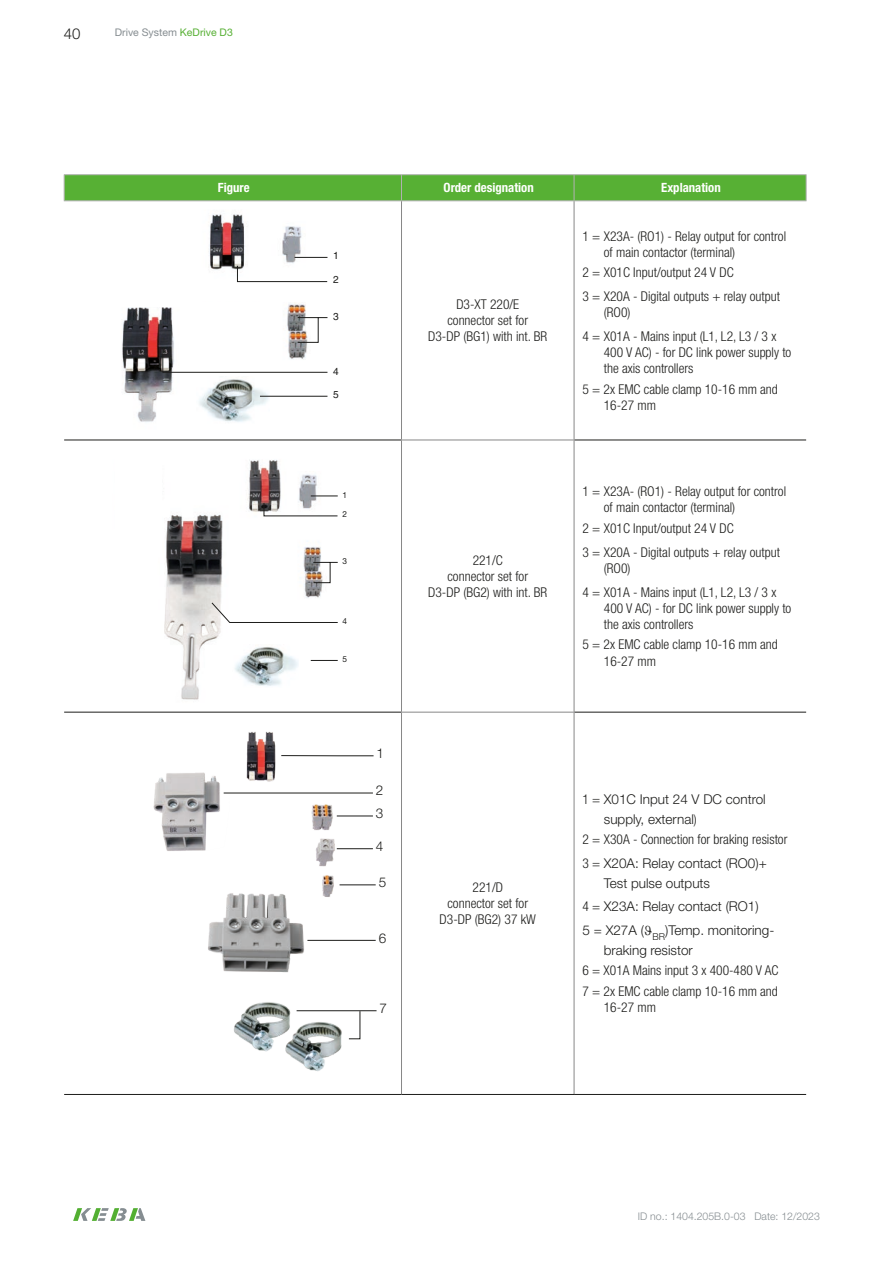
<style>
.page{position:relative;width:893px;height:1263px;background:#fff}
.page>*{position:absolute;margin:0;border:0;box-sizing:border-box;transform-origin:0 0}
.t1{font:300 15px "Helvetica Neue LT Std";color:#1d1d1b}
.t2{font:300 condensed 13.5px/16.2px "Helvetica Neue LT Std";color:#1d1d1b}
.t3{font:300 13.5px/19.5px "Helvetica Neue LT Std";color:#1d1d1b}
.t4{font:300 13.5px/23px "Helvetica Neue LT Pro";color:#1d1d1b}
.t5{font:700 condensed 12.75px "Helvetica Neue LT Std";color:#fff}
.t6{font:300 10.5px "Helvetica Neue LT Pro";color:#868d91}
.t7{font:10.5px "Helvetica Neue LT Pro";color:#868d91}
.t8{font:10.2px "Helvetica";color:#1d1d1b}
.t9{font:8.25px "Helvetica Neue LT Std";color:#1d1d1b}
.s1{color:#57b034}
.s2{font-stretch:condensed}
</style>
<div class="page">
<svg style="left:73px;top:1208px;width:72px;height:13px"></svg>
<hr style="left:64px;top:174px;width:337px;height:1px;background:#b2b2b2">
<hr style="left:401px;top:174px;width:173px;height:1px;background:#b2b2b2">
<hr style="left:574px;top:174px;width:232px;height:1px;background:#b2b2b2">
<svg style="left:64px;top:175px;width:743px;height:26px;background:#5ab039"></svg>
<hr style="left:401px;top:201px;width:1px;height:239px;background:#878787">
<hr style="left:401px;top:440px;width:1px;height:272px;background:#878787">
<hr style="left:401px;top:712px;width:1px;height:382px;background:#878787">
<hr style="left:574px;top:201px;width:1px;height:239px;background:#878787">
<hr style="left:574px;top:440px;width:1px;height:272px;background:#878787">
<hr style="left:574px;top:712px;width:1px;height:382px;background:#878787">
<hr style="left:64px;top:440px;width:337px;height:1px;background:#1d1d1b">
<hr style="left:574px;top:440px;width:232px;height:1px;background:#1d1d1b">
<hr style="left:64px;top:712px;width:337px;height:1px;background:#1d1d1b">
<hr style="left:574px;top:712px;width:232px;height:1px;background:#1d1d1b">
<hr style="left:64px;top:1094px;width:337px;height:1px;background:#1d1d1b">
<hr style="left:401px;top:1094px;width:173px;height:1px;background:#1d1d1b">
<hr style="left:574px;top:1094px;width:232px;height:1px;background:#1d1d1b">
<hr style="left:401px;top:440px;width:173px;height:1px;background:#878787">
<hr style="left:401px;top:712px;width:173px;height:1px;background:#878787">
<img style="left:122px;top:214px;width:188px;height:208px">
<img style="left:197px;top:396px;width:73px;height:26px">
<div style="left:105px;top:209px;width:80px;height:98px;background:#fff"></div>
<hr style="left:295px;top:257px;width:32px;height:1px;background:#1d1d1b">
<svg style="left:163px;top:266px;width:165px;height:130px"></svg>
<img style="left:164px;top:460px;width:164px;height:240px">
<img style="left:232px;top:660px;width:67px;height:27px">
<svg style="left:311px;top:496px;width:27px;height:1px"></svg>
<svg style="left:212px;top:503px;width:126px;height:157px"></svg>
<img style="left:153px;top:731px;width:204px;height:340px">
<hr style="left:340px;top:884px;width:36px;height:1px;background:#1d1d1b">
<hr style="left:307px;top:940px;width:69px;height:1px;background:#1d1d1b">
<hr style="left:224px;top:793px;width:149px;height:1px;background:#1d1d1b">
<hr style="left:337px;top:816px;width:36px;height:1px;background:#1d1d1b">
<svg style="left:281px;top:755px;width:93px;height:1px"></svg>
<hr style="left:337px;top:848px;width:36px;height:1px;background:#1d1d1b">
<hr style="left:297px;top:1010px;width:80px;height:1px;background:#1d1d1b">
<svg style="left:348px;top:1010px;width:13px;height:29px"></svg>
<p class="t1" style="left:64px;top:25px;width:18px">40</p>
<p class="t7" style="left:115px;top:26px;width:120px">Drive System <span class="s1">KeDrive D3</span></p>
<p class="t5" style="left:218px;top:180px;width:33px">Figure</p>
<p class="t5" style="left:444px;top:180px;width:92px">Order designation</p>
<p class="t5" style="left:661px;top:180px;width:61px">Explanation</p>
<p class="t8" style="left:333px;top:250px;width:7px">1</p>
<p class="t8" style="left:333px;top:273px;width:7px">2</p>
<p class="t8" style="left:333px;top:310px;width:7px">3</p>
<p class="t8" style="left:333px;top:365px;width:7px">4</p>
<p class="t8" style="left:333px;top:389px;width:7px">5</p>
<p class="t9" style="left:342px;top:490px;width:6px">1</p>
<p class="t9" style="left:342px;top:509px;width:6px">2</p>
<p class="t9" style="left:342px;top:556px;width:6px">3</p>
<p class="t9" style="left:342px;top:617px;width:6px">4</p>
<p class="t9" style="left:342px;top:654px;width:6px">5</p>
<p class="t4" style="left:377px;top:742px;width:9px">1</p>
<p class="t4" style="left:376px;top:779px;width:9px">2<br>3</p>
<p class="t4" style="left:376px;top:834px;width:9px">4</p>
<p class="t4" style="left:379px;top:871px;width:9px">5</p>
<p class="t4" style="left:379px;top:926px;width:9px">6</p>
<p class="t4" style="left:379px;top:996px;width:9px">7</p>
<p class="t2" style="left:428px;top:296px;width:121px;text-align:center">D3-XT 220/E<br>connector set for<br>D3-DP (BG1) with int. BR</p>
<p class="t2" style="left:428px;top:552px;width:121px;text-align:center">221/C<br>connector set for<br>D3-DP (BG2) with int. BR</p>
<p class="t2" style="left:604px;top:228px;width:184px;text-indent:-21px">1 = X23A- (RO1) - Relay output for control of main contactor (terminal)</p>
<p class="t2" style="left:583px;top:260px;width:199px;line-height:23.7px">2 = X01C Input/output 24 V DC<br>3 = X20A - Digital outputs + relay output</p>
<p class="t2" style="left:583px;top:300px;width:195px;line-height:23.7px;text-indent:21px">(RO0)<br>4 = X01A - Mains input (L1, L2, L3 / 3 x</p>
<p class="t2" style="left:604px;top:344px;width:189px">400 V AC) - for DC link power supply to the axis controllers</p>
<p class="t2" style="left:604px;top:381px;width:176px;text-indent:-21px">5 = 2x EMC cable clamp 10-16 mm and<br>16-27 mm</p>
<p class="t2" style="left:604px;top:483px;width:184px;text-indent:-21px">1 = X23A- (RO1) - Relay output for control of main contactor (terminal)</p>
<p class="t2" style="left:583px;top:516px;width:199px;line-height:23.7px">2 = X01C Input/output 24 V DC<br>3 = X20A - Digital outputs + relay output</p>
<p class="t2" style="left:583px;top:556px;width:195px;line-height:23.7px;text-indent:21px">(RO0)<br>4 = X01A - Mains input (L1, L2, L3 / 3 x</p>
<p class="t2" style="left:604px;top:600px;width:189px">400 V AC) - for DC link power supply to the axis controllers</p>
<p class="t2" style="left:604px;top:636px;width:176px;text-indent:-21px">5 = 2x EMC cable clamp 10-16 mm and<br>16-27 mm</p>
<p class="t2" style="left:440px;top:879px;width:98px;text-align:center">221/D<br>connector set for<br>D3-DP (BG2) 37 kW</p>
<p class="t3" style="left:583px;top:790px;width:185px"><span class="s2">1 =</span> X01C Input 24 V DC control</p>
<p class="t3" style="left:604px;top:809px;width:95px">supply, external<span class="s2">)</span></p>
<p class="t2" style="left:583px;top:831px;width:206px">2 = X30A - Connection for braking resistor</p>
<p class="t3" style="left:604px;top:853px;width:164px;text-indent:-21px"><span class="s2">3 =</span> X20A: Relay contact (RO0)+<br>Test pulse outputs</p>
<p class="t3" style="left:583px;top:894px;width:193px;line-height:23.7px"><span class="s2">4 =</span> X23A: Relay contact (RO1)<br>5 = X27A ( <sub>BR</sub>)Temp. monitoring-</p>
<p class="t3" style="left:604px;top:940px;width:91px">braking resistor</p>
<p class="t2" style="left:583px;top:960px;width:197px;line-height:20.4px">6 = X01A Mains input 3 x 400-480 V AC<br>7 = 2x EMC cable clamp 10-16 mm and</p>
<p class="t2" style="left:604px;top:999px;width:54px">16-27 mm</p>
<p class="t6" style="left:638px;top:1210px;width:184px">ID no.: 1404.205B.0-03 Date: 12/2023</p>
</div>
